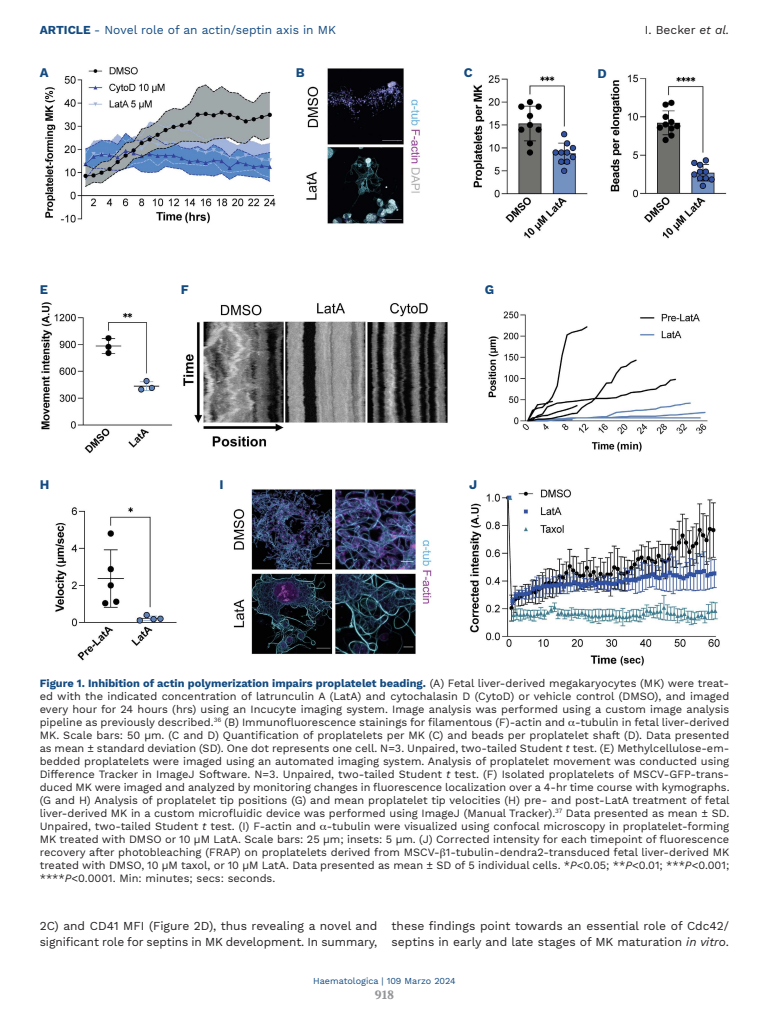
<style>
.page{position:relative;width:769px;height:1024px;background:#fff}
.page>*{position:absolute;margin:0;border:0;box-sizing:border-box;transform-origin:0 0}
.LETTERE_Figure{font:700 13px "Work Sans";color:#134a80}
.TESTO{font:12px/16px "Work Sans";color:#231f20}
.t1{font:12px "Work Sans";color:#134a80}
.t2{font:700 12px "Volkhov";color:#939598}
.DIDA_Figura{font:11px/13px "Work Sans";color:#231f20;text-align:justify}
.t3{font:9px "Work Sans";color:#134a80}
.s1{font-weight:700}
.s2{font-style:italic}
.s3{font-weight:700;color:#134a80}
</style>
<div class="page">
<img style="left:41px;top:67px;width:686px;height:599px">
<p class="t1" style="left:40px;top:23px;width:297px"><span class="s1">ARTICLE</span> - Novel role of an actin/septin axis in MK</p>
<p class="TESTO" style="left:644px;top:22px;width:86px">I. Becker <span class="s2">et al.</span></p>
<p class="LETTERE_Figure" style="left:40px;top:65px;width:10px">A</p>
<p class="LETTERE_Figure" style="left:295px;top:65px;width:10px">B</p>
<p class="LETTERE_Figure" style="left:463px;top:65px;width:10px">C</p>
<p class="LETTERE_Figure" style="left:597px;top:66px;width:11px">D</p>
<p class="LETTERE_Figure" style="left:40px;top:282px;width:10px">E</p>
<p class="LETTERE_Figure" style="left:181px;top:282px;width:9px">F</p>
<p class="LETTERE_Figure" style="left:484px;top:282px;width:11px">G</p>
<p class="LETTERE_Figure" style="left:40px;top:476px;width:11px">H</p>
<p class="LETTERE_Figure" style="left:219px;top:476px;width:6px">I</p>
<p class="LETTERE_Figure" style="left:469px;top:476px;width:10px">J</p>
<p class="DIDA_Figura" style="left:40px;top:676px;width:691px"><span class="s3">Figure 1. Inhibition of actin polymerization impairs proplatelet beading.</span> (A) Fetal liver-derived megakaryocytes (MK) were treat&shy;ed with the indicated concentration of latrunculin A (LatA) and cytochalasin D (CytoD) or vehicle control (DMSO), and imaged every hour for 24 hours (hrs) using an Incucyte imaging system. Image analysis was performed using a custom image analysis pipeline as previously described.<sup>36</sup> (B) Immunofluorescence stainings for filamentous (F)-actin and -tubulin in fetal liver-derived MK. Scale bars: 50 µm. (C and D) Quantification of proplatelets per MK (C) and beads per proplatelet shaft (D). Data presented as mean ± standard deviation (SD). One dot represents one cell. N=3. Unpaired, two-tailed Student <span class="s2">t</span> test. (E) Methylcellulose-em&shy;bedded proplatelets were imaged using an automated imaging system. Analysis of proplatelet movement was conducted using Difference Tracker in ImageJ Software. N=3. Unpaired, two-tailed Student <span class="s2">t</span> test. (F) Isolated proplatelets of MSCV-GFP-trans&shy;duced MK were imaged and analyzed by monitoring changes in fluorescence localization over a 4-hr time course with kymographs. (G and H) Analysis of proplatelet tip positions (G) and mean proplatelet tip velocities (H) pre- and post-LatA treatment of fetal liver-derived MK in a custom microfluidic device was performed using ImageJ (Manual Tracker).<sup>37</sup> Data presented as mean ± SD.<br>Unpaired, two-tailed Student <span class="s2">t</span> test. (I) F-actin and -tubulin were visualized using confocal microscopy in proplatelet-forming MK treated with DMSO or 10 µM LatA. Scale bars: 25 µm; insets: 5 µm. (J) Corrected intensity for each timepoint of fluorescence recovery after photobleaching (FRAP) on proplatelets derived from MSCV- 1-tubulin-dendra2-transduced fetal liver-derived MK treated with DMSO, 10 µM taxol, or 10 µM LatA. Data presented as mean ± SD of 5 individual cells. *<span class="s2">P</span>&lt;0.05; **<span class="s2">P</span>&lt;0.01; ***<span class="s2">P</span>&lt;0.001; ****<span class="s2">P</span>&lt;0.0001. Min: minutes; secs: seconds.</p>
<p class="TESTO" style="left:40px;top:918px;width:339px">2C) and CD41 MFI (Figure 2D), thus revealing a novel and significant role for septins in MK development. In summary,</p>
<p class="TESTO" style="left:391px;top:918px;width:339px">these findings point towards an essential role of Cdc42/ septins in early and late stages of MK maturation <span class="s2">in vitro</span>.</p>
<p class="t3" style="left:313px;top:975px;width:144px">Haematologica | 109 Marzo 2024</p>
<p class="t2" style="left:374px;top:987px;width:21px">918</p>
</div>
